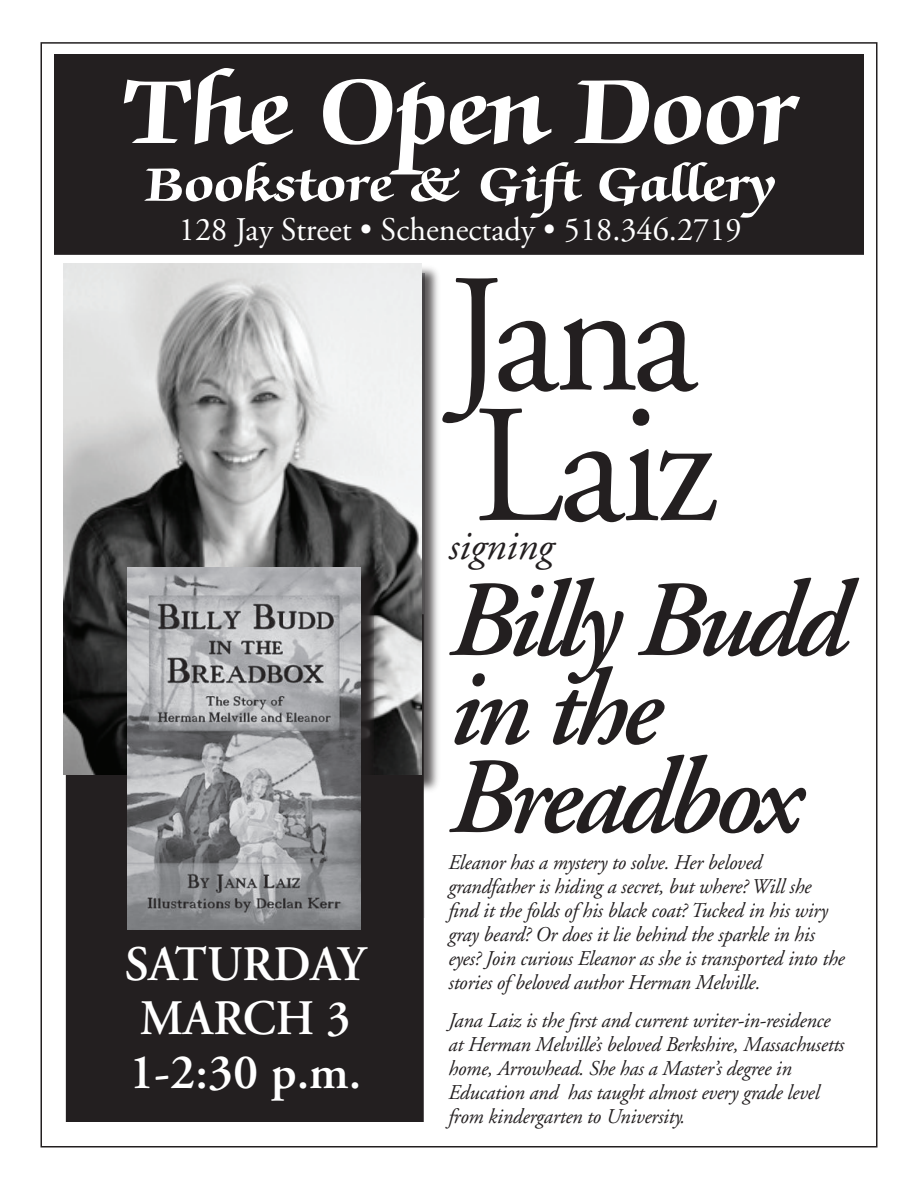
<style>
.page{position:relative;width:918px;height:1188px;background:#fff}
.page>*{position:absolute;margin:0;border:0;box-sizing:border-box;transform-origin:0 0}
.t1{font:168px/130.5px "Adobe Garamond";letter-spacing:-.03em;color:#231f20;scale:.96 1}
.t2{font:italic 600 108px/88.5px "Adobe Garamond";letter-spacing:-.05em;color:#231f20}
.t3{font:700 105px "Zapf Chancery";color:#fff}
.t4{font:700 54px "Zapf Chancery";color:#fff;scale:1.1 1}
.t5{font:600 49.5px/54px "Adobe Garamond";color:#fff;scale:.96 1}
.t6{font:italic 40.5px "Adobe Garamond";color:#231f20}
.t7{font:33px "Adobe Garamond";color:#fff}
.t8{font:italic 21px/24px "Adobe Garamond";letter-spacing:-.01em;color:#231f20}
</style>
<div class="page">
<div style="left:55px;top:55px;width:808px;height:199px;background:#231f20"></div>
<div style="left:54px;top:54px;width:810px;height:201px;border:2px solid #231f20"></div>
<div style="left:67px;top:615px;width:356px;height:506px;background:#231f20"></div>
<div style="left:64px;top:265px;width:377px;height:529px;background:#231f20;opacity:.75"></div>
<img style="left:64px;top:263px;width:357px;height:512px">
<div style="left:127px;top:569px;width:254px;height:381px;background:#231f20;opacity:.75"></div>
<div style="left:129px;top:569px;width:245px;height:381px;background:#231f20"></div>
<img style="left:127px;top:568px;width:234px;height:361px">
<h3 class="t3" style="left:122px;top:57px;width:677px">The Open Door</h3>
<h3 class="t4" style="left:145px;top:157px;width:574px">Bookstore &amp; Gift Gallery</h3>
<h3 class="t7" style="left:179px;top:212px;width:564px">128 Jay Street • Schenectady • 518.346.2719</h3>
<h1 class="t1" style="left:448px;top:275px;width:281px">Jana<br>Laiz</h1>
<h3 class="t6" style="left:448px;top:524px;width:106px">signing</h3>
<h2 class="t2" style="left:448px;top:579px;width:401px">Billy Budd in the<br>Breadbox</h2>
<p class="t8" style="left:448px;top:851px;width:398px">Eleanor has a mystery to solve. Her beloved grandfather is hiding a secret, but where? Will she find it the folds of his black coat? Tucked in his wiry gray beard? Or does it lie behind the sparkle in his eyes? Join curious Eleanor as she is transported into the stories of beloved author Herman Melville.</p>
<p class="t8" style="left:448px;top:1009px;width:397px">Jana Laiz is the first and current writer-in-residence at Herman Melville’s beloved Berkshire, Massachusetts home, Arrowhead. She has a Master’s degree in Education and has taught almost every grade level from kindergarten to University.</p>
<h3 class="t5" style="left:125px;top:938px;width:252px">SATURDAY<br>MARCH 3<br>1-2:30 P.M.</h3>
</div>
